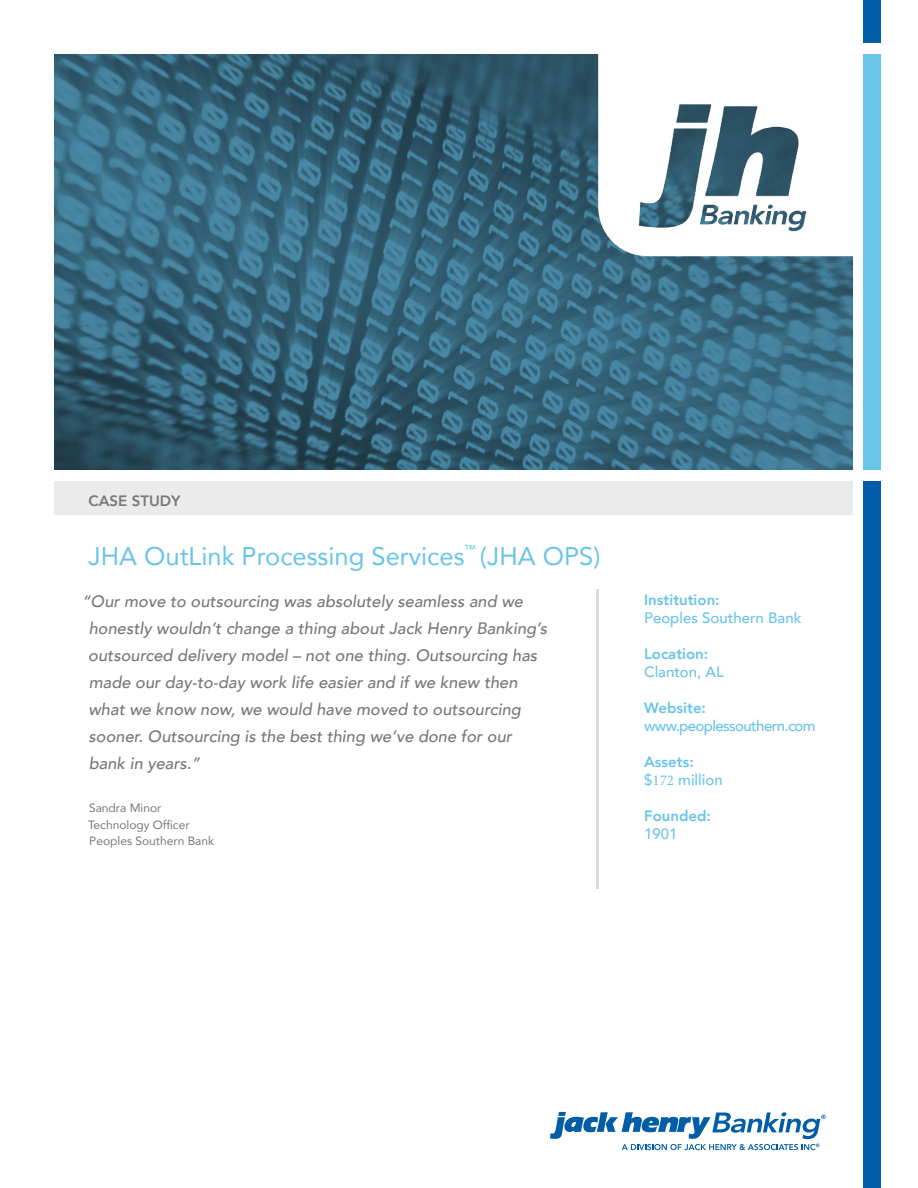
<style>
.page{position:relative;width:918px;height:1188px;background:#fff}
.page>*{position:absolute;margin:0;border:0;box-sizing:border-box;transform-origin:0 0}
.COVER_TITLE{font:25.5px "Avenir";color:#69c4e9}
.COVER_QUOTE{font:italic 500 16.5px/27px "Avenir";color:#787779}
.COVER_-_INFO{font:500 15px/18px "Avenir";color:#69c4e9}
.COVER_-_INFO-2{font:500 15px/18px "Avenir";letter-spacing:-.04em;color:#69c4e9}
.COVER_-_INFO-3{font:800 15px/18px "Avenir";color:#69c4e9}
.CASE_STUDY__-_COVER{font:800 15px "Avenir";color:#787779}
.COVER_QUOTE_-_IDENTI{font:12px "Avenir";color:#787779}
.COVER_TITLE-2{font:11.4px "Avenir";color:#69c4e9}
.s1{font-weight:800}
.s2{font-family:"Minion Pro";font-weight:400}
.s3{font-weight:500}
</style>
<div class="page">
<svg style="left:550px;top:1112px;width:276px;height:38px"></svg>
<svg style="left:54px;top:54px;width:798px;height:415px;background:#36667d"></svg>
<div style="left:864px;top:54px;width:17px;height:415px;background:#69c4e9"></div>
<div style="left:864px;top:0;width:17px;height:43px;background:#015da7"></div>
<div style="left:864px;top:482px;width:17px;height:706px;background:#015da7"></div>
<div style="left:54px;top:482px;width:798px;height:33px;background:#ebebeb"></div>
<hr style="left:597px;top:589px;width:2px;height:300px;background:#dcdadb">
<img style="left:598px;top:54px;width:255px;height:203px">
<p class="CASE_STUDY__-_COVER" style="left:88px;top:489px;width:94px">CASE STUDY</p>
<p class="COVER_TITLE" style="left:88px;top:536px;width:378px">JHA OutLink Processing Services</p>
<p class="COVER_TITLE-2" style="left:465px;top:540px;width:13px">™</p>
<p class="COVER_TITLE" style="left:480px;top:536px;width:122px">(JHA OPS)</p>
<p class="COVER_QUOTE" style="left:88px;top:588px;width:460px;text-indent:-6px">“Our move to outsourcing was absolutely seamless and we honestly wouldn’t change a thing about Jack Henry Banking’s outsourced delivery model – not one thing. Outsourcing has made our day-to-day work life easier and if we knew then what we know now, we would have moved to outsourcing sooner. Outsourcing is the best thing we’ve done for our bank in years.”</p>
<p class="COVER_QUOTE_-_IDENTI" style="left:89px;top:799px;width:74px">Sandra Minor</p>
<p class="COVER_QUOTE_-_IDENTI" style="left:88px;top:815px;width:103px">Technology Officer</p>
<p class="COVER_QUOTE_-_IDENTI" style="left:89px;top:832px;width:126px">Peoples Southern Bank</p>
<p class="COVER_-_INFO" style="left:644px;top:590px;width:159px"><span class="s1">Institution:<br></span>Peoples Southern Bank</p>
<p class="COVER_-_INFO" style="left:644px;top:644px;width:81px"><span class="s1">Location:<br></span>Clanton, AL</p>
<p class="COVER_-_INFO-2" style="left:644px;top:698px;width:173px"><span class="s1">Website: </span>www.peoplessouthern.com</p>
<p class="COVER_-_INFO" style="left:644px;top:752px;width:80px"><span class="s1">Assets: </span>$<span class="s2">172</span> million</p>
<p class="COVER_-_INFO-3" style="left:644px;top:807px;width:68px">Founded:<br><span class="s3">1901</span></p>
</div>
